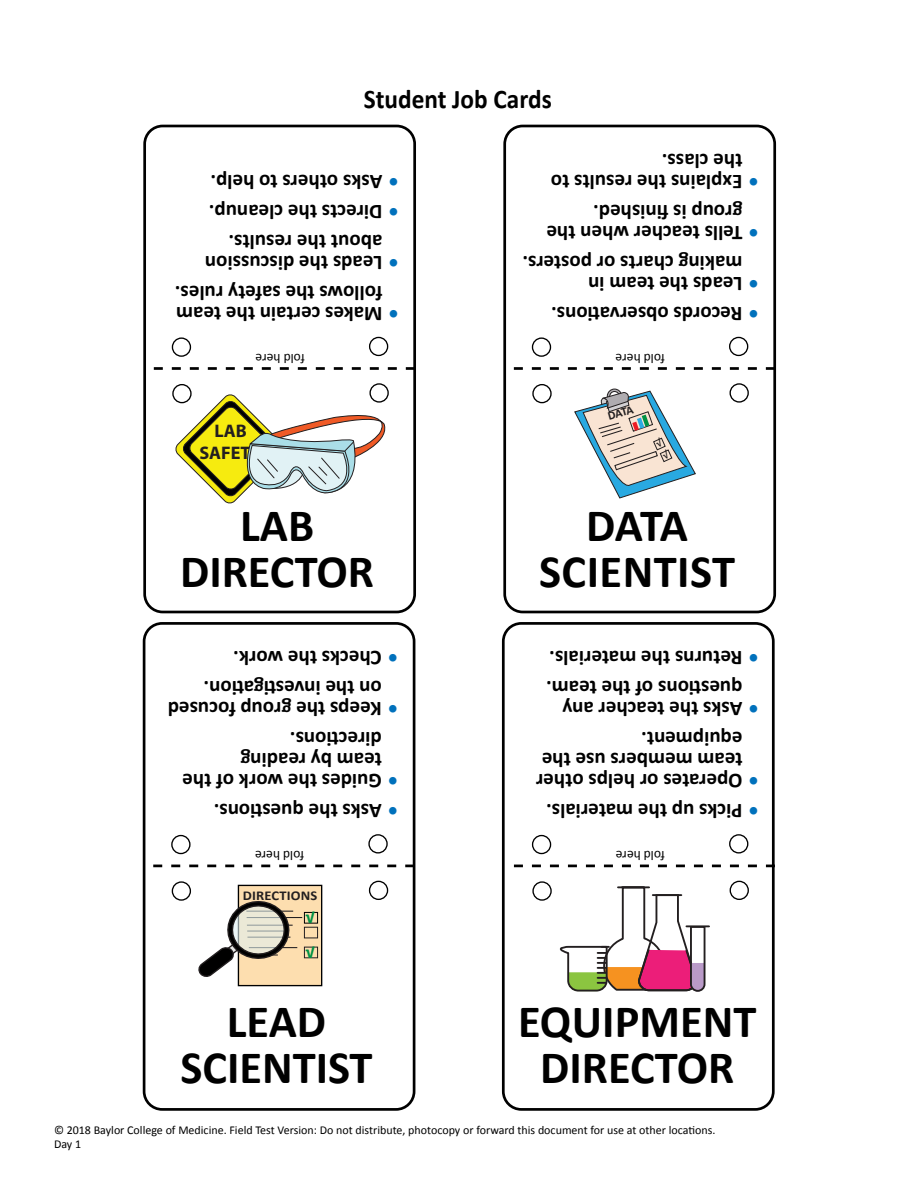
<style>
.page{position:relative;width:918px;height:1188px;background:#fff}
.page>*{position:absolute;margin:0;border:0;box-sizing:border-box;transform-origin:0 0}
.t1{font:700 46.5px/46.5px "Calibri";color:#000;text-align:center}
.t2{font:700 27px "Calibri";color:#000;scale:.94 1}
.t3{font:700 21px/21px "Calibri";color:#000}
.t4{font:700 18.3px/21.9px "Myriad Pro";color:#231f20;text-align:center}
.t5{font:700 18px "Calibri";color:#009245}
.t6{font:13.5px "Calibri";color:#000}
.t7{font:700 13.5px "Calibri";letter-spacing:.01em;color:#231f20;scale:1.07 1}
.t8{font:700 12.15px "Calibri";color:#231f20}
.t9{font:12px/14.4px "Calibri";color:#000}
.s1{color:#0071bc}
</style>
<div class="page">
<div style="left:503px;top:125px;width:273px;height:488px;border:3px solid #000;border-radius:18px"></div>
<div style="left:607px;top:389px;width:15px;height:15px;border:1px solid #231f20;border-radius:50%"></div>
<div style="left:143px;top:125px;width:273px;height:488px;border:3px solid #000;border-radius:18px"></div>
<svg style="left:174px;top:394px;width:215px;height:110px"></svg>
<div style="left:502px;top:622px;width:273px;height:489px;border:3px solid #000;border-radius:18px"></div>
<svg style="left:513px;top:865px;width:262px;height:2px"></svg>
<div style="left:729px;top:834px;width:19px;height:20px;border:1px solid #000;border-radius:50%"></div>
<div style="left:730px;top:881px;width:19px;height:19px;border:1px solid #000;border-radius:50%"></div>
<div style="left:532px;top:835px;width:19px;height:19px;border:1px solid #000;border-radius:50%"></div>
<div style="left:532px;top:881px;width:20px;height:20px;border:1px solid #000;border-radius:50%"></div>
<div style="left:143px;top:622px;width:272px;height:489px;border:3px solid #000;border-radius:18px"></div>
<svg style="left:145px;top:865px;width:269px;height:2px"></svg>
<div style="left:368px;top:834px;width:20px;height:20px;border:1px solid #000;border-radius:50%"></div>
<div style="left:369px;top:881px;width:19px;height:19px;border:1px solid #000;border-radius:50%"></div>
<div style="left:171px;top:835px;width:20px;height:19px;border:1px solid #000;border-radius:50%"></div>
<div style="left:172px;top:881px;width:19px;height:20px;border:1px solid #000;border-radius:50%"></div>
<svg style="left:506px;top:367px;width:269px;height:3px"></svg>
<div style="left:729px;top:337px;width:19px;height:19px;border:1px solid #000;border-radius:50%"></div>
<div style="left:730px;top:383px;width:19px;height:20px;border:1px solid #000;border-radius:50%"></div>
<div style="left:532px;top:337px;width:19px;height:20px;border:1px solid #000;border-radius:50%"></div>
<div style="left:532px;top:384px;width:20px;height:19px;border:1px solid #000;border-radius:50%"></div>
<svg style="left:146px;top:367px;width:269px;height:3px"></svg>
<div style="left:369px;top:337px;width:19px;height:19px;border:1px solid #000;border-radius:50%"></div>
<div style="left:369px;top:383px;width:20px;height:20px;border:1px solid #000;border-radius:50%"></div>
<div style="left:172px;top:337px;width:19px;height:20px;border:1px solid #000;border-radius:50%"></div>
<div style="left:172px;top:384px;width:20px;height:19px;border:1px solid #000;border-radius:50%"></div>
<svg style="left:559px;top:886px;width:147px;height:106px"></svg>
<hr style="left:686px;top:925px;width:23px;height:2px;background:#231f20">
<div style="left:238px;top:885px;width:84px;height:101px;background:#fddeaf;border:1px solid #000"></div>
<hr style="left:247px;top:917px;width:55px;height:1px;background:#231f20">
<hr style="left:249px;top:947px;width:48px;height:1px;background:#231f20">
<div style="left:304px;top:912px;width:14px;height:12px;border:1px solid #000"></div>
<div style="left:304px;top:927px;width:14px;height:11px;border:1px solid #231f20"></div>
<div style="left:304px;top:947px;width:14px;height:11px;border:1px solid #231f20"></div>
<svg style="left:198px;top:898px;width:95px;height:79px"></svg>
<svg style="left:574px;top:391px;width:122px;height:108px"></svg>
<p class="t2" style="left:364px;top:82px;width:201px">Student Job Cards</p>
<p class="t3" style="left:399px;top:192px;width:190px;rotate:-180deg"><span class="s1">•</span> Asks others to help.</p>
<p class="t3" style="left:399px;top:222px;width:191px;rotate:-180deg"><span class="s1">•</span> Directs the cleanup.</p>
<p class="t3" style="left:399px;top:273px;width:195px;text-align:center;rotate:-180deg"><span class="s1">•</span> Leads the discussion about the results.</p>
<p class="t3" style="left:399px;top:324px;width:225px;text-align:right;rotate:-180deg"><span class="s1">•</span> Makes certain the team follows the safety rules.</p>
<p class="t6" style="left:305px;top:367px;width:51px;rotate:-180deg">fold here</p>
<p class="t4" style="left:199px;top:420px;width:64px">LAB<br>SAFETY</p>
<h1 class="t1" style="left:180px;top:502px;width:196px">LAB<br>DIRECTOR</h1>
<p class="t3" style="left:398px;top:669px;width:166px;rotate:-180deg"><span class="s1">•</span> Checks the work.</p>
<p class="t3" style="left:382px;top:720px;width:216px;text-indent:-16px;rotate:-180deg"><span class="s1">•</span> Keeps the group focused on the investigation.</p>
<p class="t3" style="left:382px;top:792px;width:201px;text-indent:-16px;rotate:-180deg"><span class="s1">•</span> Guides the work of the team by reading directions.</p>
<p class="t3" style="left:398px;top:822px;width:186px;rotate:-180deg"><span class="s1">•</span> Asks the questions.</p>
<p class="t6" style="left:304px;top:864px;width:51px;rotate:-180deg">fold here</p>
<p class="t7" style="left:243px;top:887px;width:71px">DIRECTIONS</p>
<p class="t5" style="left:306px;top:906px;width:10px">√</p>
<p class="t5" style="left:306px;top:941px;width:10px">√</p>
<h1 class="t1" style="left:180px;top:997px;width:194px">LEAD<br>SCIENTIST</h1>
<p class="t3" style="left:742px;top:192px;width:193px;text-indent:-16px;rotate:-180deg"><span class="s1">•</span> Explains the results to the class.</p>
<p class="t3" style="left:742px;top:243px;width:198px;text-indent:-16px;rotate:-180deg"><span class="s1">•</span> Tells teacher when the group is finished.</p>
<p class="t3" style="left:742px;top:294px;width:221px;text-indent:-16px;rotate:-180deg"><span class="s1">•</span> Leads the team in making charts or posters.</p>
<p class="t3" style="left:759px;top:324px;width:209px;rotate:-180deg"><span class="s1">•</span> Records observations.</p>
<p class="t6" style="left:665px;top:367px;width:51px;rotate:-180deg">fold here</p>
<p class="t8" style="left:606px;top:409px;width:28px;rotate:-16deg">DATA</p>
<h1 class="t1" style="left:539px;top:502px;width:198px">DATA<br>SCIENTIST</h1>
<p class="t3" style="left:759px;top:669px;width:211px;rotate:-180deg"><span class="s1">•</span> Returns the materials.</p>
<p class="t3" style="left:743px;top:720px;width:198px;text-indent:-16px;rotate:-180deg"><span class="s1">•</span> Asks the teacher any questions of the team.</p>
<p class="t3" style="left:743px;top:792px;width:208px;text-indent:-16px;rotate:-180deg"><span class="s1">•</span> Operates or helps other team members use the equipment.</p>
<p class="t3" style="left:759px;top:822px;width:214px;rotate:-180deg"><span class="s1">•</span> Picks up the materials.</p>
<p class="t6" style="left:665px;top:864px;width:51px;rotate:-180deg">fold here</p>
<h1 class="t1" style="left:518px;top:997px;width:240px">EQUIPMENT<br>DIRECTOR</h1>
<p class="t9" style="left:54px;top:1123px;width:663px">© 2018 Baylor College of Medicine. Field Test Version: Do not distribute, photocopy or forward this document for use at other locations.<br>Day 1</p>
</div>
